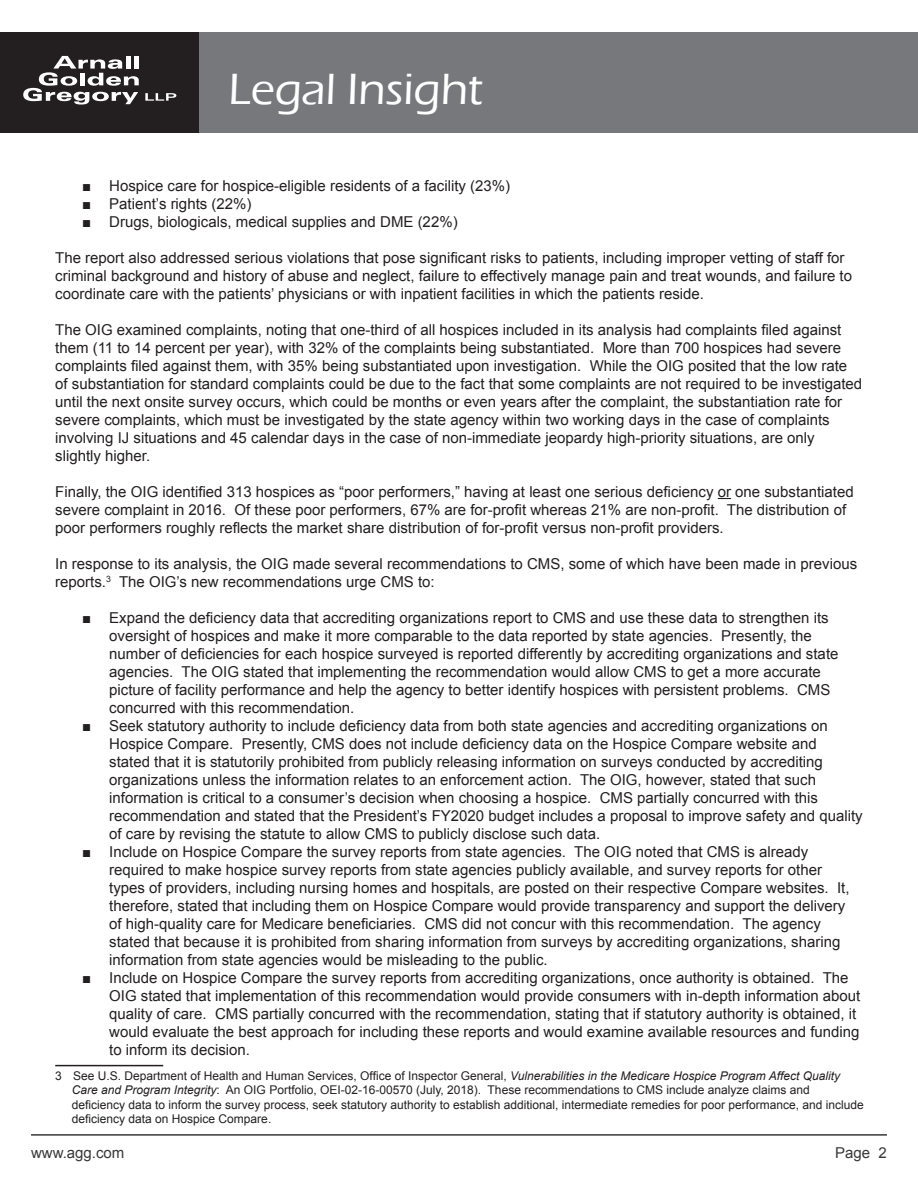
<style>
.page{position:relative;width:918px;height:1188px;background:#fff}
.page>*{position:absolute;margin:0;border:0;box-sizing:border-box;transform-origin:0 0}
.t1{font:500 45px "Eras ITC";color:#fff}
.t2{font:15px/18px "Arial";color:#231f20}
.t3{font:15px "Arial";color:#383839}
.t4{font:12px/14.4px "Arial";color:#231f20}
.s1{font-style:italic}
</style>
<div class="page">
<div style="left:0;top:32px;width:200px;height:101px;background:#231f20"></div>
<svg style="left:23px;top:56px;width:116px;height:49px"></svg>
<svg style="left:145px;top:93px;width:31px;height:8px"></svg>
<div style="left:200px;top:32px;width:718px;height:101px;background:#76787b"></div>
<hr style="left:31px;top:1134px;width:856px;height:2px;background:#383839">
<svg style="left:718px;top:498px;width:13px;height:1px"></svg>
<hr style="left:55px;top:1065px;width:108px;height:1px;background:#231f20">
<h1 class="t1" style="left:229px;top:64px;width:256px">Legal Insight</h1>
<p class="t2" style="left:82px;top:177px;width:429px">■ Hospice care for hospice-eligible residents of a facility (23%)</p>
<p class="t2" style="left:82px;top:195px;width:171px">■ Patient’s rights (22%)</p>
<p class="t2" style="left:82px;top:213px;width:377px">■ Drugs, biologicals, medical supplies and DME (22%)</p>
<p class="t2" style="left:55px;top:249px;width:798px">The report also addressed serious violations that pose significant risks to patients, including improper vetting of staff for criminal background and history of abuse and neglect, failure to effectively manage pain and treat wounds, and failure to coordinate care with the patients’ physicians or with inpatient facilities in which the patients reside.</p>
<p class="t2" style="left:55px;top:321px;width:809px">The OIG examined complaints, noting that one-third of all hospices included in its analysis had complaints filed against them (11 to 14 percent per year), with 32% of the complaints being substantiated. More than 700 hospices had severe complaints filed against them, with 35% being substantiated upon investigation. While the OIG posited that the low rate of substantiation for standard complaints could be due to the fact that some complaints are not required to be investigated until the next onsite survey occurs, which could be months or even years after the complaint, the substantiation rate for severe complaints, which must be investigated by the state agency within two working days in the case of complaints involving IJ situations and 45 calendar days in the case of non-immediate jeopardy high-priority situations, are only slightly higher.</p>
<p class="t2" style="left:55px;top:483px;width:800px">Finally, the OIG identified 313 hospices as “poor performers,” having at least one serious deficiency or one substantiated severe complaint in 2016. Of these poor performers, 67% are for-profit whereas 21% are non-profit. The distribution of poor performers roughly reflects the market share distribution of for-profit versus non-profit providers.</p>
<p class="t2" style="left:55px;top:555px;width:804px">In response to its analysis, the OIG made several recommendations to CMS, some of which have been made in previous reports.<sup>3</sup> The OIG’s new recommendations urge CMS to:</p>
<p class="t2" style="left:109px;top:609px;width:731px;text-indent:-27px">■ Expand the deficiency data that accrediting organizations report to CMS and use these data to strengthen its oversight of hospices and make it more comparable to the data reported by state agencies. Presently, the number of deficiencies for each hospice surveyed is reported differently by accrediting organizations and state agencies. The OIG stated that implementing the recommendation would allow CMS to get a more accurate picture of facility performance and help the agency to better identify hospices with persistent problems. CMS concurred with this recommendation.</p>
<p class="t2" style="left:109px;top:717px;width:755px;text-indent:-27px">■ Seek statutory authority to include deficiency data from both state agencies and accrediting organizations on Hospice Compare. Presently, CMS does not include deficiency data on the Hospice Compare website and<br>stated that it is statutorily prohibited from publicly releasing information on surveys conducted by accrediting organizations unless the information relates to an enforcement action. The OIG, however, stated that such information is critical to a consumer’s decision when choosing a hospice. CMS partially concurred with this recommendation and stated that the President’s FY2020 budget includes a proposal to improve safety and quality of care by revising the statute to allow CMS to publicly disclose such data.</p>
<p class="t2" style="left:109px;top:843px;width:742px;text-indent:-27px">■ Include on Hospice Compare the survey reports from state agencies. The OIG noted that CMS is already required to make hospice survey reports from state agencies publicly available, and survey reports for other types of providers, including nursing homes and hospitals, are posted on their respective Compare websites. It, therefore, stated that including them on Hospice Compare would provide transparency and support the delivery of high-quality care for Medicare beneficiaries. CMS did not concur with this recommendation. The agency stated that because it is prohibited from sharing information from surveys by accrediting organizations, sharing information from state agencies would be misleading to the public.</p>
<p class="t2" style="left:109px;top:969px;width:753px;text-indent:-27px">■ Include on Hospice Compare the survey reports from accrediting organizations, once authority is obtained. The OIG stated that implementation of this recommendation would provide consumers with in-depth information about quality of care. CMS partially concurred with the recommendation, stating that if statutory authority is obtained, it would evaluate the best approach for including these reports and would examine available resources and funding to inform its decision.</p>
<p class="t4" style="left:72px;top:1069px;width:794px;text-indent:-17px">3 See U.S. Department of Health and Human Services, Office of Inspector General, <span class="s1">Vulnerabilities in the Medicare Hospice Program Affect Quality Care and Program Integrity</span>: An OIG Portfolio, OEI-02-16-00570 (July, 2018). These recommendations to CMS include analyze claims and deficiency data to inform the survey process, seek statutory authority to establish additional, intermediate remedies for poor performance, and include deficiency data on Hospice Compare.</p>
<p class="t3" style="left:31px;top:1142px;width:95px">www.agg.com</p>
<p class="t3" style="left:835px;top:1142px;width:53px">Page 2</p>
</div>
